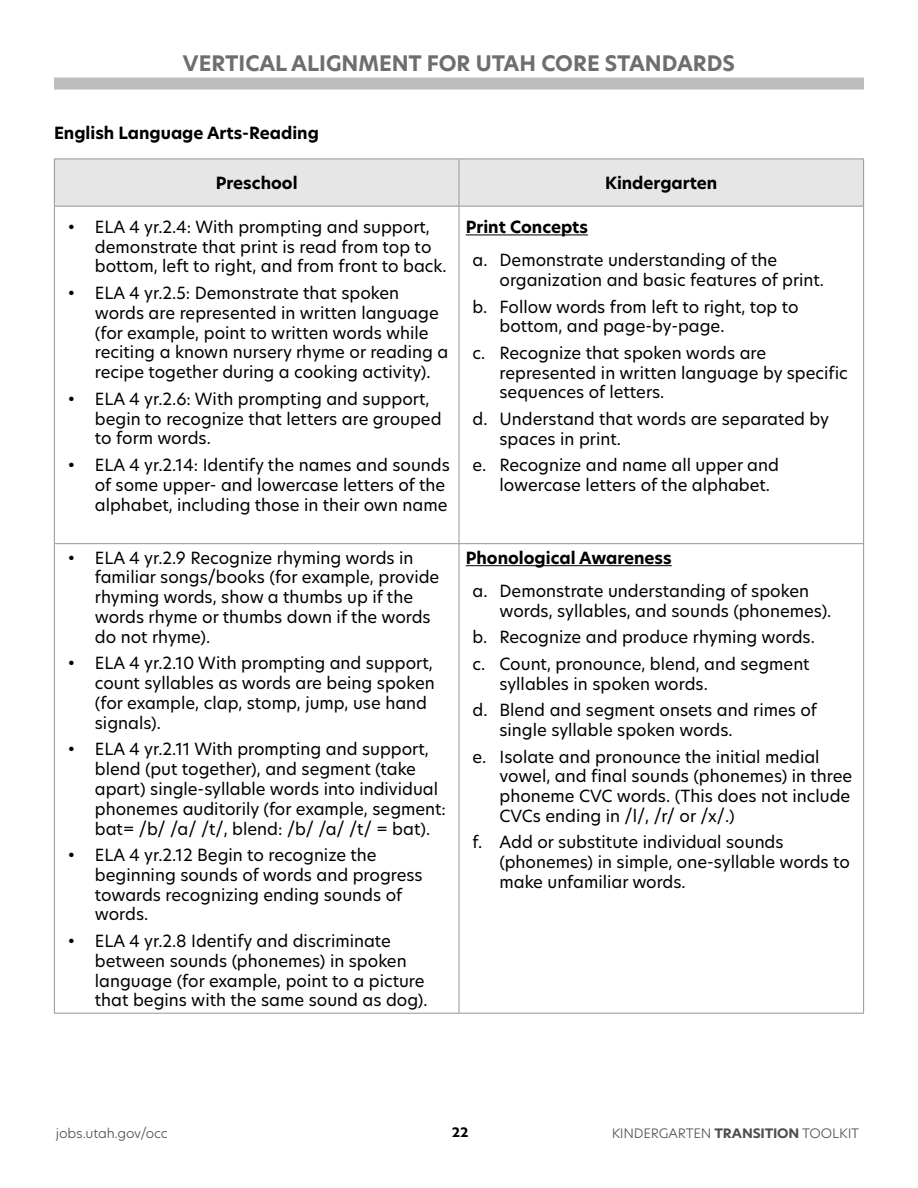
<style>
.page{position:relative;width:918px;height:1188px;background:#fff}
.page>*{position:absolute;margin:0;border:0;box-sizing:border-box;transform-origin:0 0}
.t1{font:700 21px "New Hero";color:#6d6e71}
.t2{font:16.5px/19.8px "New Hero";color:#000}
.t3{font:700 16.5px "New Hero";color:#000}
.t4{font:300 12.9px "New Hero";letter-spacing:-.015em;color:#000;scale:1.05 1}
.t5{font:700 12.9px "New Hero";color:#000;scale:1.05 1}
.s1{font-weight:700}
</style>
<div class="page">
<div style="left:54px;top:78px;width:810px;height:12px;background:#bcbec0"></div>
<div style="left:55px;top:160px;width:808px;height:46px;background:#e7e6e6"></div>
<hr style="left:54px;top:159px;width:405px;height:1px;background:#939598">
<hr style="left:54px;top:159px;width:1px;height:47px;background:#939598">
<hr style="left:459px;top:159px;width:405px;height:1px;background:#939598">
<hr style="left:459px;top:159px;width:1px;height:47px;background:#939598">
<hr style="left:863px;top:159px;width:1px;height:47px;background:#939598">
<hr style="left:54px;top:206px;width:405px;height:1px;background:#939598">
<hr style="left:54px;top:207px;width:1px;height:336px;background:#939598">
<hr style="left:459px;top:206px;width:405px;height:1px;background:#939598">
<hr style="left:459px;top:207px;width:1px;height:336px;background:#939598">
<hr style="left:863px;top:207px;width:1px;height:336px;background:#939598">
<hr style="left:54px;top:543px;width:405px;height:1px;background:#939598">
<hr style="left:54px;top:544px;width:1px;height:469px;background:#939598">
<hr style="left:459px;top:543px;width:405px;height:1px;background:#939598">
<hr style="left:459px;top:544px;width:1px;height:469px;background:#939598">
<hr style="left:863px;top:544px;width:1px;height:469px;background:#939598">
<hr style="left:54px;top:1013px;width:405px;height:1px;background:#939598">
<hr style="left:459px;top:1013px;width:405px;height:1px;background:#939598">
<hr style="left:466px;top:235px;width:122px;height:1px;background:#000">
<hr style="left:466px;top:565px;width:206px;height:1px;background:#000">
<p class="t1" style="left:183px;top:49px;width:554px">VERTICAL ALIGNMENT FOR UTAH CORE STANDARDS</p>
<p class="t3" style="left:54px;top:122px;width:266px">English Language Arts-Reading</p>
<p class="t3" style="left:216px;top:172px;width:83px">Preschool</p>
<p class="t3" style="left:605px;top:172px;width:114px">Kindergarten</p>
<p class="t2" style="left:95px;top:217px;width:353px;text-indent:-27px">• ELA 4 yr.2.4: With prompting and support, demonstrate that print is read from top to bottom, left to right, and from front to back.</p>
<p class="t2" style="left:95px;top:283px;width:355px;text-indent:-27px">• ELA 4 yr.2.5: Demonstrate that spoken words are represented in written language (for example, point to written words while reciting a known nursery rhyme or reading a recipe together during a cooking activity).</p>
<p class="t2" style="left:95px;top:389px;width:348px;text-indent:-27px">• ELA 4 yr.2.6: With prompting and support, begin to recognize that letters are grouped to form words.</p>
<p class="t2" style="left:95px;top:455px;width:357px;text-indent:-27px">• ELA 4 yr.2.14: Identify the names and sounds of some upper- and lowercase letters of the alphabet, including those in their own name</p>
<p class="t3" style="left:466px;top:216px;width:124px">Print Concepts</p>
<p class="t2" style="left:499px;top:250px;width:326px;text-indent:-27px">a. Demonstrate understanding of the organization and basic features of print.</p>
<p class="t2" style="left:499px;top:296px;width:301px;text-indent:-27px">b. Follow words from left to right, top to bottom, and page-by-page.</p>
<p class="t2" style="left:499px;top:343px;width:350px;text-indent:-27px">c. Recognize that spoken words are represented in written language by specific sequences of letters.</p>
<p class="t2" style="left:499px;top:409px;width:331px;text-indent:-27px">d. Understand that words are separated by spaces in print.</p>
<p class="t2" style="left:499px;top:455px;width:281px;text-indent:-27px">e. Recognize and name all upper and lowercase letters of the alphabet.</p>
<p class="t2" style="left:95px;top:547px;width:346px;text-indent:-27px">• ELA 4 yr.2.9 Recognize rhyming words in familiar songs/books (for example, provide rhyming words, show a thumbs up if the words rhyme or thumbs down if the words do not rhyme).</p>
<p class="t2" style="left:95px;top:653px;width:341px;text-indent:-27px">• ELA 4 yr.2.10 With prompting and support, count syllables as words are being spoken (for example, clap, stomp, jump, use hand signals).</p>
<p class="t2" style="left:95px;top:739px;width:353px;text-indent:-27px">• ELA 4 yr.2.11 With prompting and support, blend (put together), and segment (take apart) single-syllable words into individual phonemes auditorily (for example, segment: bat= /b/ /a/ /t/, blend: /b/ /a/ /t/ = bat).</p>
<p class="t2" style="left:95px;top:845px;width:329px;text-indent:-27px">• ELA 4 yr.2.12 Begin to recognize the beginning sounds of words and progress towards recognizing ending sounds of words.</p>
<p class="t2" style="left:95px;top:931px;width:334px;text-indent:-27px">• ELA 4 yr.2.8 Identify and discriminate between sounds (phonemes) in spoken language (for example, point to a picture that begins with the same sound as dog).</p>
<p class="t3" style="left:466px;top:546px;width:207px">Phonological Awareness</p>
<p class="t2" style="left:499px;top:581px;width:333px;text-indent:-27px">a. Demonstrate understanding of spoken words, syllables, and sounds (phonemes).</p>
<p class="t2" style="left:472px;top:624px;width:344px;line-height:26.5px">b. Recognize and produce rhyming words. c. Count, pronounce, blend, and segment</p>
<p class="t2" style="left:472px;top:670px;width:346px;line-height:26.5px;text-indent:27px">syllables in spoken words.<br>d. Blend and segment onsets and rimes of</p>
<p class="t2" style="left:472px;top:716px;width:349px;line-height:26.5px;text-indent:27px">single syllable spoken words.<br>e. Isolate and pronounce the initial medial</p>
<p class="t2" style="left:499px;top:766px;width:354px">vowel, and final sounds (phonemes) in three phoneme CVC words. (This does not include<br>CVCs ending in /l/, /r/ or /x/.)</p>
<p class="t2" style="left:499px;top:832px;width:352px;text-indent:-27px">f. Add or substitute individual sounds (phonemes) in simple, one-syllable words to make unfamiliar words.</p>
<p class="t4" style="left:56px;top:1124px;width:108px">jobs.utah.gov/occ</p>
<p class="t5" style="left:452px;top:1123px;width:17px">22</p>
<p class="t4" style="left:611px;top:1124px;width:238px">KINDERGARTEN <span class="s1">TRANSITION</span> TOOLKIT</p>
</div>
